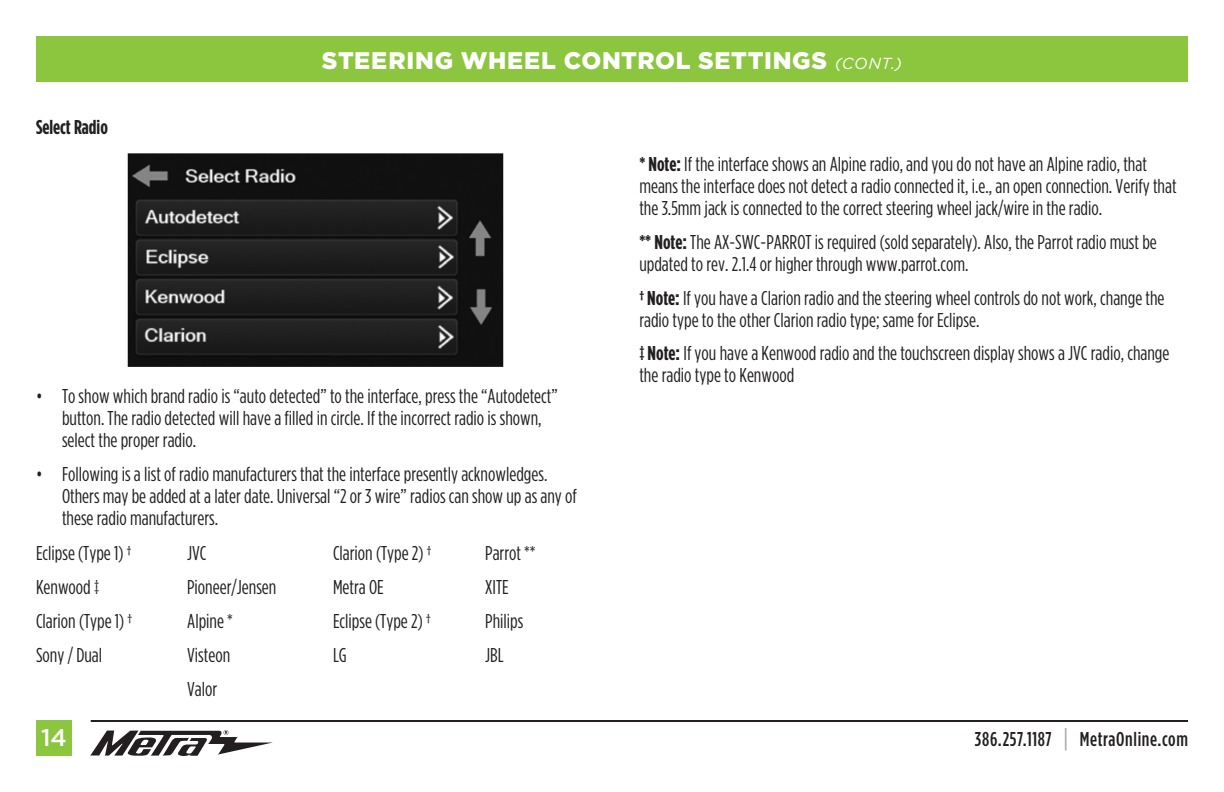
<style>
.page{position:relative;width:1224px;height:792px;background:#fff}
.page>*{position:absolute;margin:0;border:0;box-sizing:border-box;transform-origin:0 0}
.t1{font:900 24px "Gotham";letter-spacing:.03em;color:#fff}
.t2{font:500 24px "Gotham";color:#fff}
.t3{font:20px/34px "Gotham Condensed";color:#231f20}
.t4{font:500 20px "Gotham Condensed";letter-spacing:.03em;color:#231f20}
.t5{font:700 20px "Gotham Condensed";color:#231f20}
.s1{font-weight:400;font-style:italic;font-size:16px}
.s2{font-weight:700}
.s3{font-size:26px;color:#a8a9ad}
</style>
<div class="page">
<svg style="left:90px;top:730px;width:183px;height:26px"></svg>
<hr style="left:91px;top:720px;width:1097px;height:2px;background:#231f20">
<div style="left:36px;top:36px;width:1152px;height:45px;background:#8bc63e"></div>
<div style="left:36px;top:720px;width:36px;height:36px;background:#8bc63e"></div>
<img style="left:127px;top:153px;width:377px;height:214px">
<p class="t5" style="left:36px;top:116px;width:73px">Select Radio</p>
<p class="t1" style="left:322px;top:46px;width:582px">STEERING WHEEL CONTROL SETTINGS <span class="s1">(CONT.)</span></p>
<p class="t3" style="left:639px;top:152px;width:539px;line-height:22px"><span class="s2">* Note:</span> If the interface shows an Alpine radio, and you do not have an Alpine radio, that means the interface does not detect a radio connected it, i.e., an open connection. Verify that the 3.5mm jack is connected to the correct steering wheel jack/wire in the radio.</p>
<p class="t3" style="left:639px;top:230px;width:519px;line-height:22px"><span class="s2">** Note:</span> The AX-SWC-PARROT is required (sold separately). Also, the Parrot radio must be updated to rev. 2.1.4 or higher through www.parrot.com.</p>
<p class="t3" style="left:639px;top:286px;width:527px;line-height:22px"><span class="s2">† Note:</span> If you have a Clarion radio and the steering wheel controls do not work, change the radio type to the other Clarion radio type; same for Eclipse.</p>
<p class="t3" style="left:639px;top:342px;width:532px;line-height:22px"><span class="s2">‡ Note:</span> If you have a Kenwood radio and the touchscreen display shows a JVC radio, change the radio type to Kenwood</p>
<p class="t3" style="left:62px;top:384px;width:497px;line-height:22px;text-indent:-26px">• To show which brand radio is “auto detected” to the interface, press the “Autodetect” button. The radio detected will have a filled in circle. If the incorrect radio is shown, select the proper radio.</p>
<p class="t3" style="left:62px;top:462px;width:516px;line-height:22px;text-indent:-26px">• Following is a list of radio manufacturers that the interface presently acknowledges.<br>Others may be added at a later date. Universal “2 or 3 wire” radios can show up as any of these radio manufacturers.</p>
<p class="t3" style="left:485px;top:536px;width:52px">Parrot **<br>XITE<br>Philips<br>JBL</p>
<p class="t3" style="left:36px;top:536px;width:98px">Eclipse (Type 1) †<br>Kenwood ‡<br>Clarion (Type 1) †<br>Sony / Dual</p>
<p class="t3" style="left:187px;top:536px;width:91px">JVC<br>Pioneer/Jensen<br>Alpine *<br>Visteon<br>Valor</p>
<p class="t3" style="left:333px;top:536px;width:100px">Clarion (Type 2) †<br>Metra OE<br>Eclipse (Type 2) †<br>LG</p>
<p class="t2" style="left:41px;top:723px;width:27px">14</p>
<p class="t4" style="left:975px;top:728px;width:215px">386.257.1187 <span class="s3">|</span> MetraOnline.com</p>
</div>
